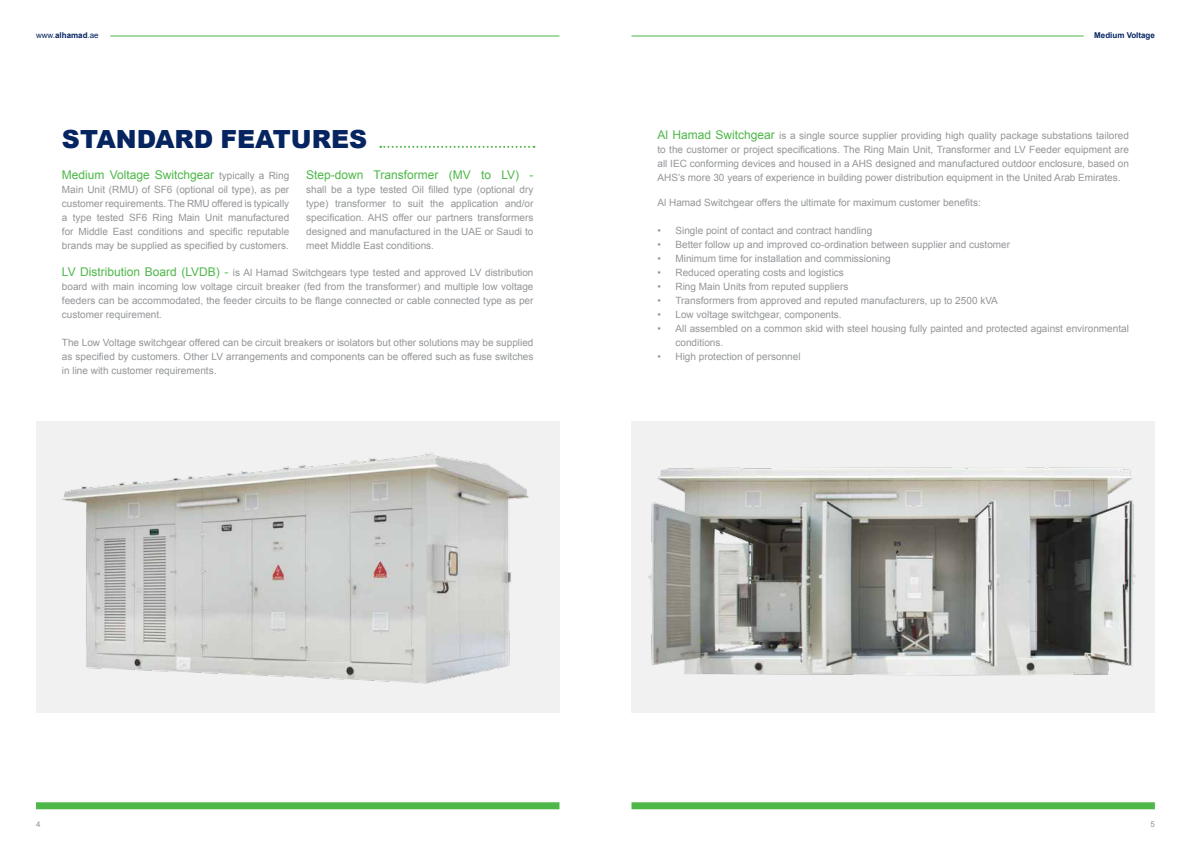
<style>
.page{position:relative;width:1191px;height:842px;background:#fff}
.page>*{position:absolute;margin:0;border:0;box-sizing:border-box;transform-origin:0 0}
.t1{font:900 25px "Arial";color:#052460}
.t2{font:12px "Arial";color:#4db748}
.t3{font:10px/14px "Arial";color:#939598;text-align:justify}
.t4{font:8px "Arial";color:#052460}
.t5{font:700 8px "Arial";color:#052460}
.t6{font:8px "Arial";color:#939598}
.s1{font-weight:700}
.s2{font-size:10px;color:#939598}
.s3{font-size:12px;color:#4db748}
</style>
<div class="page">
<div style="left:36px;top:421px;width:523px;height:291px;background:#f1f1f2"></div>
<div style="left:631px;top:421px;width:524px;height:291px;background:#f1f1f2"></div>
<svg style="left:380px;top:146px;width:154px;height:2px"></svg>
<img style="left:62px;top:452px;width:467px;height:232px">
<img style="left:648px;top:467px;width:488px;height:209px">
<div style="left:631px;top:802px;width:523px;height:7px;background:#4db748"></div>
<hr style="left:110px;top:36px;width:449px;height:1px;background:#4db748">
<div style="left:36px;top:802px;width:523px;height:7px;background:#4db748"></div>
<hr style="left:631px;top:36px;width:452px;height:1px;background:#4db748">
<p class="t4" style="left:36px;top:30px;width:64px">www.<span class="s1">alhamad</span>.ae</p>
<h1 class="t1" style="left:62px;top:121px;width:307px">STANDARD FEATURES</h1>
<p class="t2" style="left:62px;top:167px;width:229px">Medium Voltage Switchgear <span class="s2">typically a Ring</span></p>
<p class="t3" style="left:62px;top:182px;width:229px">Main Unit (RMU) of SF6 (optional oil type), as per customer requirements. The RMU offered is typically a type tested SF6 Ring Main Unit manufactured for Middle East conditions and specific reputable brands may be supplied as specified by customers.</p>
<p class="t2" style="left:306px;top:167px;width:229px">Step-down Transformer (MV to LV) -</p>
<p class="t3" style="left:306px;top:182px;width:229px">shall be a type tested Oil filled type (optional dry type) transformer to suit the application and/or specification. AHS offer our partners transformers designed and manufactured in the UAE or Saudi to meet Middle East conditions.</p>
<p class="t3" style="left:62px;top:266px;width:473px"><span class="s3">LV Distribution Board (LVDB) -</span> is Al Hamad Switchgears type tested and approved LV distribution board with main incoming low voltage circuit breaker (fed from the transformer) and multiple low voltage feeders can be accommodated, the feeder circuits to be flange connected or cable connected type as per customer requirement.</p>
<p class="t3" style="left:62px;top:336px;width:473px">The Low Voltage switchgear offered can be circuit breakers or isolators but other solutions may be supplied as specified by customers. Other LV arrangements and components can be offered such as fuse switches in line with customer requirements.</p>
<p class="t5" style="left:1094px;top:30px;width:62px">Medium Voltage</p>
<p class="t3" style="left:657px;top:128px;width:473px"><span class="s3">Al Hamad Switchgear</span> is a single source supplier providing high quality package substations tailored to the customer or project specifications. The Ring Main Unit, Transformer and LV Feeder equipment are all IEC conforming devices and housed in a AHS designed and manufactured outdoor enclosure, based on AHS’s more 30 years of experience in building power distribution equipment in the United Arab Emirates.</p>
<p class="t3" style="left:657px;top:195px;width:325px">Al Hamad Switchgear offers the ultimate for maximum customer benefits:</p>
<p class="t3" style="left:657px;top:223px;width:216px">• Single point of contact and contract handling</p>
<p class="t3" style="left:657px;top:237px;width:354px">• Better follow up and improved co-ordination between supplier and customer</p>
<p class="t3" style="left:657px;top:251px;width:235px">• Minimum time for installation and commissioning</p>
<p class="t3" style="left:657px;top:265px;width:188px">• Reduced operating costs and logistics</p>
<p class="t3" style="left:657px;top:279px;width:192px">• Ring Main Units from reputed suppliers</p>
<p class="t3" style="left:657px;top:293px;width:342px">• Transformers from approved and reputed manufacturers, up to 2500 kVA</p>
<p class="t3" style="left:657px;top:307px;width:186px">• Low voltage switchgear, components.</p>
<p class="t3" style="left:675px;top:321px;width:455px;text-indent:-18px">• All assembled on a common skid with steel housing fully painted and protected against environmental conditions.</p>
<p class="t3" style="left:657px;top:349px;width:145px">• High protection of personnel</p>
<p class="t6" style="left:36px;top:819px;width:6px">4</p>
<p class="t6" style="left:1150px;top:819px;width:6px">5</p>
</div>
